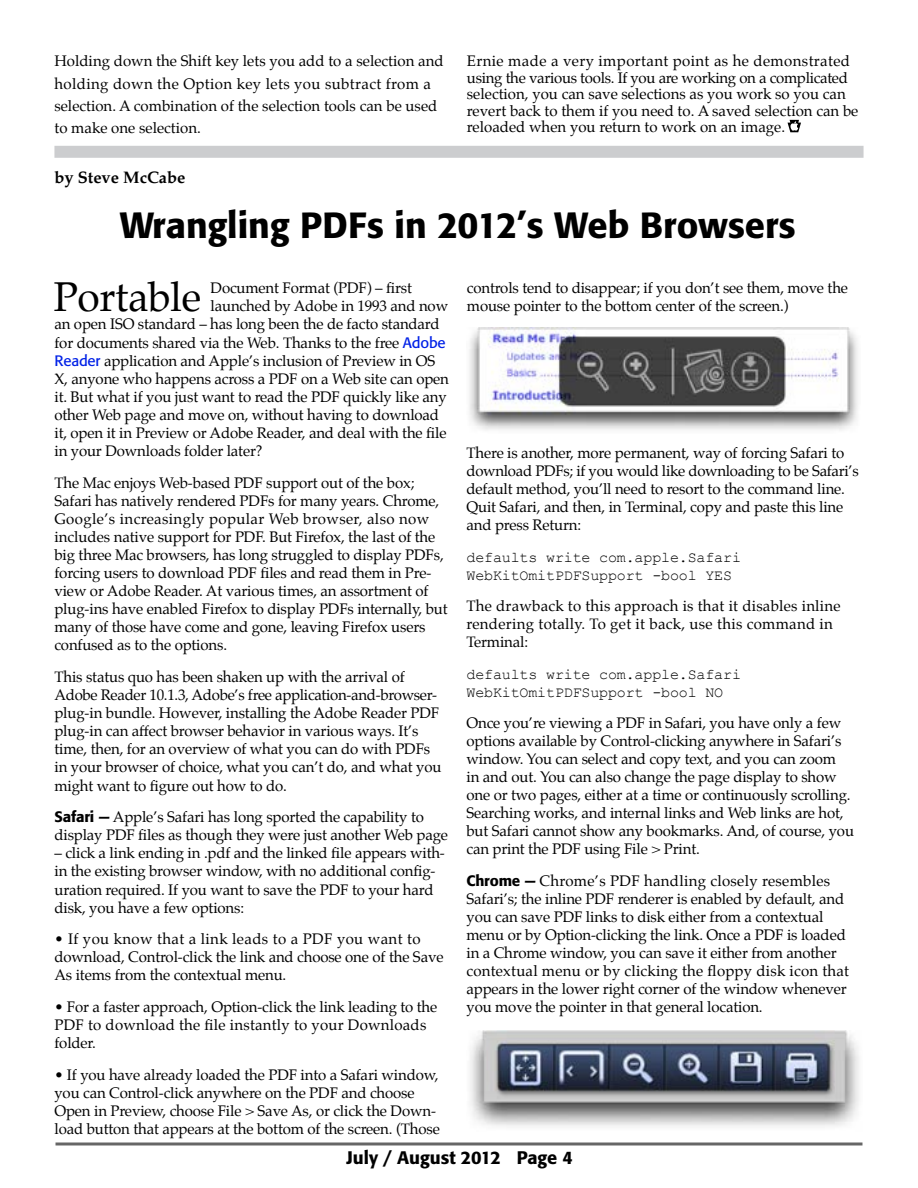
<style>
.page{position:relative;width:918px;height:1188px;background:#fff}
.page>*{position:absolute;margin:0;border:0;box-sizing:border-box;transform-origin:0 0}
.t1{font:40.8px "Palatino";letter-spacing:-.01em;color:#000}
.t2{font:500 36px "Formata";color:#000}
.t3{font:500 18px "Formata";color:#000}
.t4{font:700 16.5px "Palatino";color:#000}
.t5{font:15px/18.1px "Palatino";letter-spacing:-.01em;color:#000}
.t6{font:15px/18px "Courier New";letter-spacing:-.01em;color:#000}
.t7{font:15px/18px "Palatino";letter-spacing:.015em;color:#000}
.s1{font-family:"Formata";color:#0021e7}
.s2{font-family:"Formata";font-weight:500}
</style>
<div class="page">
<hr style="left:56px;top:1142px;width:806px;height:3px;background:#000">
<svg style="left:788px;top:120px;width:13px;height:12px"></svg>
<div style="left:54px;top:146px;width:810px;height:12px;background:#cccdcf"></div>
<img style="left:469px;top:328px;width:389px;height:102px">
<img style="left:470px;top:1030px;width:389px;height:96px">
<p class="t5" style="left:54px;top:50px;width:391px;line-height:22.2px">Holding down the Shift key lets you add to a selection and holding down the Option key lets you subtract from a selection. A combination of the selection tools can be used to make one selection.</p>
<p class="t5" style="left:467px;top:53px;width:393px;line-height:16.5px">Ernie made a very important point as he demonstrated using the various tools. If you are working on a complicated selection, you can save selections as you work so you can revert back to them if you need to. A saved selection can be reloaded when you return to work on an image.</p>
<p class="t4" style="left:54px;top:163px;width:133px">by Steve McCabe</p>
<h2 class="t2" style="left:120px;top:203px;width:677px">Wrangling PDFs in 2012’s Web Browsers</h2>
<p class="t5" style="left:467px;top:279px;width:383px">controls tend to disappear; if you don’t see them, move the mouse pointer to the bottom center of the screen.)</p>
<h1 class="t1" style="left:53px;top:263px;width:149px">Portable</h1>
<p class="t5" style="left:211px;top:279px;width:203px">Document Format (PDF) – first</p>
<p class="t5" style="left:211px;top:297px;width:239px">launched by Adobe in 1993 and now</p>
<p class="t5" style="left:54px;top:315px;width:387px">an open ISO standard – has long been the de facto standard</p>
<p class="t5" style="left:54px;top:333px;width:393px">for documents shared via the Web. Thanks to the free <span class="s1">Adobe</span></p>
<p class="t5" style="left:54px;top:351px;width:382px"><span class="s1">Reader</span> application and Apple’s inclusion of Preview in OS</p>
<p class="t5" style="left:54px;top:369px;width:396px">X, anyone who happens across a PDF on a Web site can open</p>
<p class="t5" style="left:54px;top:388px;width:394px">it. But what if you just want to read the PDF quickly like any</p>
<p class="t5" style="left:54px;top:406px;width:386px">other Web page and move on, without having to download</p>
<p class="t5" style="left:54px;top:424px;width:394px">it, open it in Preview or Adobe Reader, and deal with the file</p>
<p class="t5" style="left:54px;top:442px;width:210px">in your Downloads folder later?</p>
<p class="t5" style="left:54px;top:473px;width:395px">The Mac enjoys Web-based PDF support out of the box; Safari has natively rendered PDFs for many years. Chrome, Google’s increasingly popular Web browser, also now includes native support for PDF. But Firefox, the last of the big three Mac browsers, has long struggled to display PDFs, forcing users to download PDF files and read them in Pre&shy;view or Adobe Reader. At various times, an assortment of plug-ins have enabled Firefox to display PDFs internally, but many of those have come and gone, leaving Firefox users confused as to the options.</p>
<p class="t5" style="left:54px;top:668px;width:389px">This status quo has been shaken up with the arrival of Adobe Reader 10.1.3, Adobe’s free application-and-browser&shy;plug-in bundle. However, installing the Adobe Reader PDF plug-in can affect browser behavior in various ways. It’s time, then, for an overview of what you can do with PDFs in your browser of choice, what you can’t do, and what you might want to figure out how to do.</p>
<p class="t5" style="left:54px;top:808px;width:395px"><span class="s2">Safari —</span> Apple’s Safari has long sported the capability to display PDF files as though they were just another Web page</p>
<p class="t5" style="left:54px;top:844px;width:392px">– click a link ending in .pdf and the linked file appears with&shy;in the existing browser window, with no additional config&shy;uration required. If you want to save the PDF to your hard disk, you have a few options:</p>
<p class="t5" style="left:54px;top:930px;width:391px">• If you know that a link leads to a PDF you want to download, Control-click the link and choose one of the Save<br>As items from the contextual menu.</p>
<p class="t5" style="left:54px;top:998px;width:384px">• For a faster approach, Option-click the link leading to the<br>PDF to download the file instantly to your Downloads folder.</p>
<p class="t5" style="left:54px;top:1065px;width:387px">• If you have already loaded the PDF into a Safari window, you can Control-click anywhere on the PDF and choose Open in Preview, choose File &gt; Save As, or click the Down&shy;load button that appears at the bottom of the screen. (Those</p>
<p class="t5" style="left:466px;top:444px;width:394px">There is another, more permanent, way of forcing Safari to download PDFs; if you would like downloading to be Safari’s default method, you’ll need to resort to the command line.<br>Quit Safari, and then, in Terminal, copy and paste this line and press Return:</p>
<p class="t6" style="left:466px;top:548px;width:276px">defaults write com.apple.Safari<br>WebKitOmitPDFSupport -bool YES</p>
<p class="t7" style="left:466px;top:597px;width:376px">The drawback to this approach is that it disables inline rendering totally. To get it back, use this command in<br>Terminal:</p>
<p class="t6" style="left:466px;top:665px;width:276px">defaults write com.apple.Safari<br>WebKitOmitPDFSupport -bool NO</p>
<p class="t5" style="left:466px;top:714px;width:389px">Once you’re viewing a PDF in Safari, you have only a few options available by Control-clicking anywhere in Safari’s window. You can select and copy text, and you can zoom<br>in and out. You can also change the page display to show one or two pages, either at a time or continuously scrolling.<br>Searching works, and internal links and Web links are hot, but Safari cannot show any bookmarks. And, of course, you can print the PDF using File &gt; Print.</p>
<p class="t5" style="left:466px;top:872px;width:384px"><span class="s2">Chrome —</span> Chrome’s PDF handling closely resembles Safari’s; the inline PDF renderer is enabled by default, and you can save PDF links to disk either from a contextual menu or by Option-clicking the link. Once a PDF is loaded in a Chrome window, you can save it either from another contextual menu or by clicking the floppy disk icon that appears in the lower right corner of the window whenever you move the pointer in that general location.</p>
<p class="t3" style="left:347px;top:1146px;width:228px">July / August 2012 Page 4</p>
</div>
